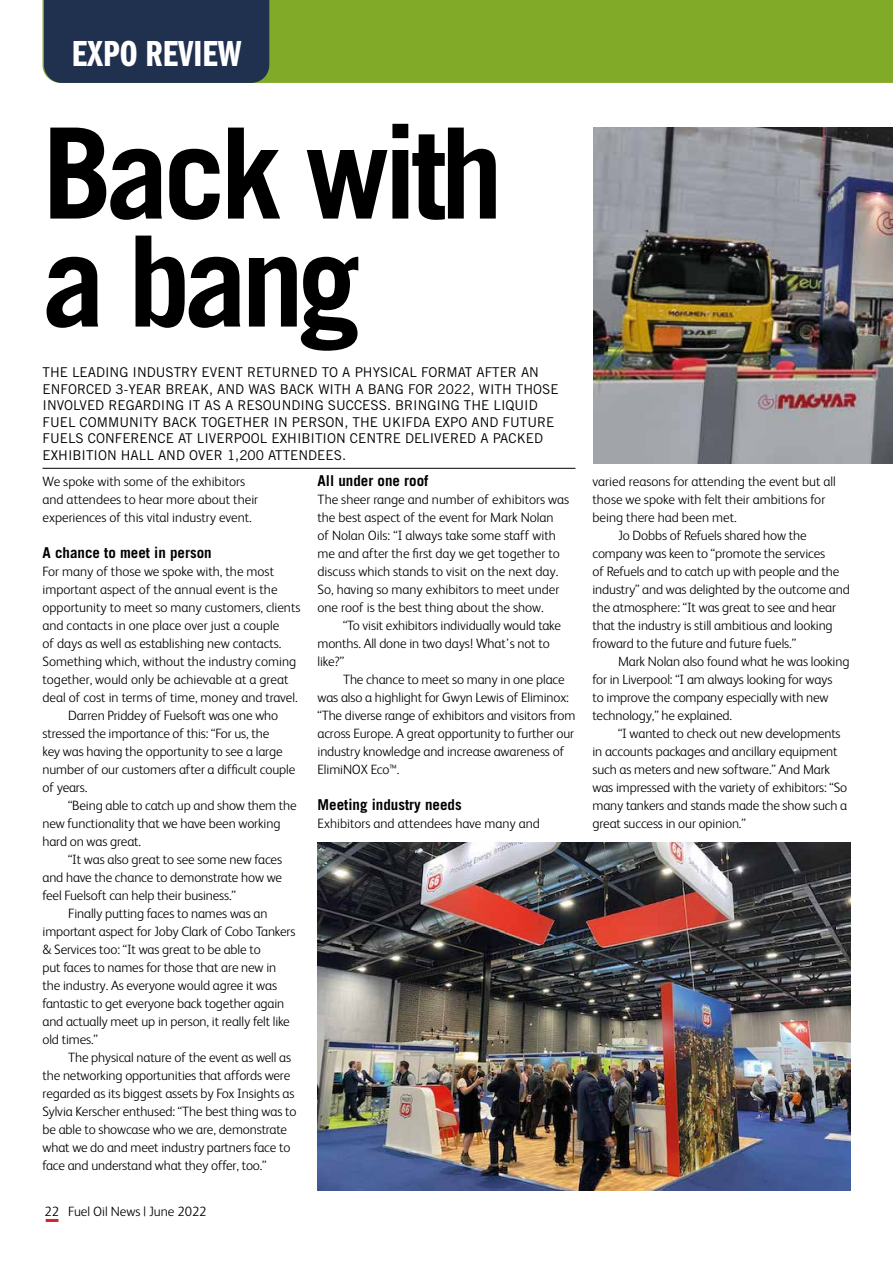
<style>
.page{position:relative;width:893px;height:1263px;background:#fff}
.page>*{position:absolute;margin:0;border:0;box-sizing:border-box;transform-origin:0 0}
.t1{font:700 126px/108px "Trade Gothic LT Std";letter-spacing:-.05em;color:#000}
.t2{font:37.5px "Franklin Gothic LT Pro Dm Cm";color:#fff}
.t3{font:700 15px "Trade Gothic LT Std";color:#000}
.t4{font:300 13.5px/18px "FS Albert";letter-spacing:-.01em;color:#000}
.t5{font:13.5px/16.5px "Trade Gothic LT Std";color:#000}
</style>
<div class="page">
<svg style="left:46px;top:1219px;width:12px;height:3px"></svg>
<div style="left:43px;top:0;width:850px;height:83px;background:#82aa29"></div>
<div style="left:44px;top:0;width:225px;height:83px;background:#20304f"></div>
<hr style="left:43px;top:468px;width:532px;height:1px;background:#000">
<img style="left:318px;top:842px;width:532px;height:349px">
<img style="left:593px;top:128px;width:300px;height:335px">
<h2 class="t2" style="left:72px;top:33px;width:171px">EXPO REVIEW</h2>
<h1 class="t1" style="left:43px;top:118px;width:462px">Back with a bang</h1>
<p class="t5" style="left:43px;top:364px;width:518px">THE LEADING INDUSTRY EVENT RETURNED TO A PHYSICAL FORMAT AFTER AN ENFORCED 3-YEAR BREAK, AND WAS BACK WITH A BANG FOR 2022, WITH THOSE INVOLVED REGARDING IT AS A RESOUNDING SUCCESS. BRINGING THE LIQUID FUEL COMMUNITY BACK TOGETHER IN PERSON, THE UKIFDA EXPO AND FUTURE FUELS CONFERENCE AT LIVERPOOL EXHIBITION CENTRE DELIVERED A PACKED EXHIBITION HALL AND OVER 1,200 ATTENDEES.</p>
<p class="t4" style="left:43px;top:472px;width:217px">We spoke with some of the exhibitors and attendees to hear more about their experiences of this vital industry event.</p>
<p class="t3" style="left:43px;top:543px;width:171px">A chance to meet in person</p>
<p class="t4" style="left:43px;top:562px;width:233px">For many of those we spoke with, the most</p>
<p class="t4" style="left:43px;top:580px;width:237px">important aspect of the annual event is the</p>
<p class="t4" style="left:43px;top:598px;width:259px">opportunity to meet so many customers, clients</p>
<p class="t4" style="left:43px;top:616px;width:238px">and contacts in one place over just a couple</p>
<p class="t4" style="left:43px;top:634px;width:241px">of days as well as establishing new contacts.</p>
<p class="t4" style="left:43px;top:652px;width:255px">Something which, without the industry coming</p>
<p class="t4" style="left:43px;top:670px;width:247px">together, would only be achievable at a great</p>
<p class="t4" style="left:43px;top:688px;width:257px">deal of cost in terms of time, money and travel.</p>
<p class="t4" style="left:68px;top:706px;width:212px">Darren Priddey of Fuelsoft was one who</p>
<p class="t4" style="left:43px;top:724px;width:228px">stressed the importance of this: “For us, the</p>
<p class="t4" style="left:43px;top:742px;width:242px">key was having the opportunity to see a large</p>
<p class="t4" style="left:43px;top:760px;width:254px">number of our customers after a difficult couple</p>
<p class="t4" style="left:43px;top:778px;width:46px">of years.</p>
<p class="t4" style="left:68px;top:796px;width:230px">“Being able to catch up and show them the</p>
<p class="t4" style="left:43px;top:814px;width:239px">new functionality that we have been working</p>
<p class="t4" style="left:43px;top:832px;width:100px">hard on was great.</p>
<p class="t4" style="left:68px;top:850px;width:216px">“It was also great to see some new faces</p>
<p class="t4" style="left:43px;top:868px;width:241px">and have the chance to demonstrate how we</p>
<p class="t4" style="left:43px;top:886px;width:195px">feel Fuelsoft can help their business.”</p>
<p class="t4" style="left:68px;top:904px;width:201px">Finally putting faces to names was an</p>
<p class="t4" style="left:43px;top:922px;width:254px">important aspect for Joby Clark of Cobo Tankers</p>
<p class="t4" style="left:43px;top:940px;width:220px">&amp; Services too: “It was great to be able to</p>
<p class="t4" style="left:43px;top:958px;width:235px">put faces to names for those that are new in</p>
<p class="t4" style="left:43px;top:976px;width:236px">the industry. As everyone would agree it was</p>
<p class="t4" style="left:43px;top:994px;width:243px">fantastic to get everyone back together again</p>
<p class="t4" style="left:43px;top:1012px;width:249px">and actually meet up in person, it really felt like</p>
<p class="t4" style="left:43px;top:1030px;width:57px">old times.”</p>
<p class="t4" style="left:68px;top:1048px;width:225px">The physical nature of the event as well as</p>
<p class="t4" style="left:43px;top:1066px;width:249px">the networking opportunities that affords were</p>
<p class="t4" style="left:43px;top:1084px;width:253px">regarded as its biggest assets by Fox Insights as</p>
<p class="t4" style="left:43px;top:1102px;width:255px">Sylvia Kerscher enthused: “The best thing was to</p>
<p class="t4" style="left:43px;top:1120px;width:246px">be able to showcase who we are, demonstrate</p>
<p class="t4" style="left:43px;top:1138px;width:249px">what we do and meet industry partners face to</p>
<p class="t4" style="left:43px;top:1156px;width:226px">face and understand what they offer, too.”</p>
<p class="t3" style="left:317px;top:471px;width:112px">All under one roof</p>
<p class="t4" style="left:317px;top:490px;width:253px">The sheer range and number of exhibitors was the best aspect of the event for Mark Nolan<br>of Nolan Oils: “I always take some staff with me and after the first day we get together to discuss which stands to visit on the next day.<br>So, having so many exhibitors to meet under one roof is the best thing about the show.</p>
<p class="t4" style="left:317px;top:616px;width:245px;text-indent:26px">“To visit exhibitors individually would take months. All done in two days! What’s not to like?”</p>
<p class="t4" style="left:317px;top:670px;width:259px;text-indent:26px">The chance to meet so many in one place was also a highlight for Gwyn Lewis of Eliminox: “The diverse range of exhibitors and visitors from across Europe. A great opportunity to further our industry knowledge and increase awareness of ElimiNOX Eco™.</p>
<p class="t3" style="left:317px;top:795px;width:146px">Meeting industry needs</p>
<p class="t4" style="left:317px;top:814px;width:224px">Exhibitors and attendees have many and</p>
<p class="t4" style="left:45px;top:1202px;width:163px">22 Fuel Oil News | June 2022</p>
<p class="t4" style="left:592px;top:472px;width:245px">varied reasons for attending the event but all</p>
<p class="t4" style="left:592px;top:490px;width:234px">those we spoke with felt their ambitions for</p>
<p class="t4" style="left:592px;top:508px;width:146px">being there had been met.</p>
<p class="t4" style="left:618px;top:526px;width:190px">Jo Dobbs of Refuels shared how the</p>
<p class="t4" style="left:592px;top:544px;width:234px">company was keen to “promote the services</p>
<p class="t4" style="left:592px;top:562px;width:248px">of Refuels and to catch up with people and the</p>
<p class="t4" style="left:592px;top:580px;width:259px">industry” and was delighted by the outcome and</p>
<p class="t4" style="left:592px;top:598px;width:245px">the atmosphere: “It was great to see and hear</p>
<p class="t4" style="left:592px;top:616px;width:242px">that the industry is still ambitious and looking</p>
<p class="t4" style="left:592px;top:634px;width:205px">froward to the future and future fuels.”</p>
<p class="t4" style="left:618px;top:652px;width:233px">Mark Nolan also found what he was looking</p>
<p class="t4" style="left:592px;top:670px;width:241px">for in Liverpool: “I am always looking for ways</p>
<p class="t4" style="left:592px;top:688px;width:238px">to improve the company especially with new</p>
<p class="t4" style="left:592px;top:706px;width:141px">technology,” he explained.</p>
<p class="t4" style="left:618px;top:724px;width:224px">“I wanted to check out new developments</p>
<p class="t4" style="left:592px;top:742px;width:247px">in accounts packages and ancillary equipment</p>
<p class="t4" style="left:592px;top:760px;width:239px">such as meters and new software.” And Mark</p>
<p class="t4" style="left:592px;top:778px;width:256px">was impressed with the variety of exhibitors: “So</p>
<p class="t4" style="left:592px;top:796px;width:256px">many tankers and stands made the show such a</p>
<p class="t4" style="left:592px;top:814px;width:155px">great success in our opinion.”</p>
</div>
